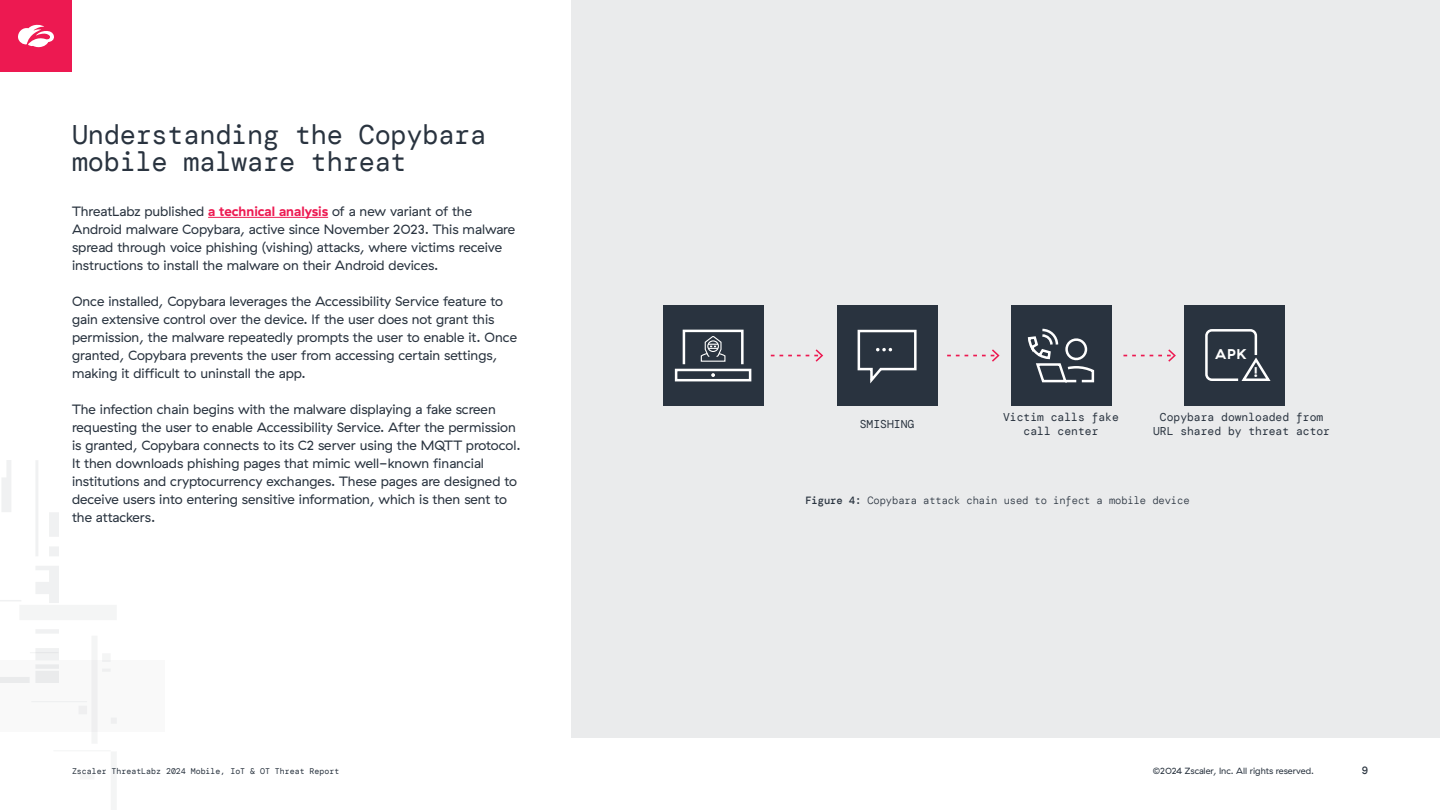
<style>
.page{position:relative;width:1440px;height:810px;background:#fff}
.page>*{position:absolute;margin:0;border:0;box-sizing:border-box;transform-origin:0 0}
.t1{font:27px/27px "DM Mono";letter-spacing:-.01em;color:#29333f}
.t2{font:700 14.17px "GT Haptik ZS";color:#fff}
.t3{font:13.5px/18px "GT Haptik ZS";color:#29333f}
.t4{font:11.32px/14.1px "DM Mono";color:#29333f;text-align:center}
.t5{font:300 10.5px "DM Mono";letter-spacing:-.01em;color:#29333f}
.t6{font:500 10.5px "DM Mono";color:#29333f}
.t7{font:9px "GT Haptik ZS";color:#29333f}
.t8{font:8.25px "DM Mono";color:#29333f}
.s1{font-weight:700;color:#ed1951}
.s2{font-weight:500}
</style>
<div class="page">
<div style="left:572px;top:0;width:868px;height:738px;background:#eaebec"></div>
<hr style="left:208px;top:217px;width:120px;height:1px;background:#ed1951">
<svg style="left:771px;top:349px;width:52px;height:13px"></svg>
<svg style="left:947px;top:349px;width:53px;height:13px"></svg>
<svg style="left:1123px;top:349px;width:53px;height:13px"></svg>
<div style="left:837px;top:305px;width:100px;height:101px;background:#29333f"></div>
<svg style="left:857px;top:329px;width:60px;height:55px"></svg>
<div style="left:663px;top:305px;width:100px;height:101px;background:#29333f"></div>
<div style="left:683px;top:330px;width:61px;height:35px;border:3px solid #fff"></div>
<div style="left:675px;top:369px;width:76px;height:12px;border:3px solid #fff"></div>
<svg style="left:711px;top:373px;width:4px;height:4px"></svg>
<svg style="left:700px;top:336px;width:26px;height:26px"></svg>
<div style="left:1011px;top:305px;width:100px;height:101px;background:#29333f"></div>
<svg style="left:1027px;top:328px;width:68px;height:55px"></svg>
<div style="left:1185px;top:305px;width:100px;height:101px;background:#29333f"></div>
<svg style="left:1205px;top:329px;width:66px;height:52px"></svg>
<div style="left:0;top:661px;width:165px;height:71px;background:#f9f9f9"></div>
<svg style="left:0;top:460px;width:116px;height:350px"></svg>
<div style="left:0;top:0;width:72px;height:72px;background:#ed1951"></div>
<svg style="left:18px;top:24px;width:36px;height:24px"></svg>
<h1 class="t1" style="left:72px;top:121px;width:416px">Understanding the Copybara mobile malware threat</h1>
<p class="t3" style="left:72px;top:202px;width:445px">ThreatLabz published <span class="s1">a technical analysis</span> of a new variant of the Android malware Copybara, active since November 2023. This malware spread through voice phishing (vishing) attacks, where victims receive instructions to install the malware on their Android devices.</p>
<p class="t3" style="left:72px;top:292px;width:447px">Once installed, Copybara leverages the Accessibility Service feature to gain extensive control over the device. If the user does not grant this permission, the malware repeatedly prompts the user to enable it. Once granted, Copybara prevents the user from accessing certain settings, making it difficult to uninstall the app.</p>
<p class="t3" style="left:72px;top:400px;width:450px">The infection chain begins with the malware displaying a fake screen requesting the user to enable Accessibility Service. After the permission is granted, Copybara connects to its C2 server using the MQTT protocol.<br>It then downloads phishing pages that mimic well-known financial institutions and cryptocurrency exchanges. These pages are designed to deceive users into entering sensitive information, which is then sent to the attackers.</p>
<p class="t2" style="left:1215px;top:346px;width:33px">APK</p>
<p class="t2" style="left:1254px;top:364px;width:6px">!</p>
<p class="t4" style="left:860px;top:417px;width:56px">SMISHING</p>
<p class="t4" style="left:1003px;top:410px;width:117px">Victim calls fake call center</p>
<p class="t4" style="left:1153px;top:410px;width:178px">Copybara downloaded from<br>URL shared by threat actor</p>
<p class="t5" style="left:805px;top:494px;width:386px"><span class="s2">Figure 4:</span> Copybara attack chain used to infect a mobile device</p>
<p class="t8" style="left:72px;top:766px;width:269px">Zscaler ThreatLabz 2024 Mobile, IoT &amp; OT Threat Report</p>
<p class="t7" style="left:1153px;top:766px;width:163px">©2024 Zscaler, Inc. All rights reserved.</p>
<p class="t6" style="left:1362px;top:764px;width:8px">9</p>
</div>
